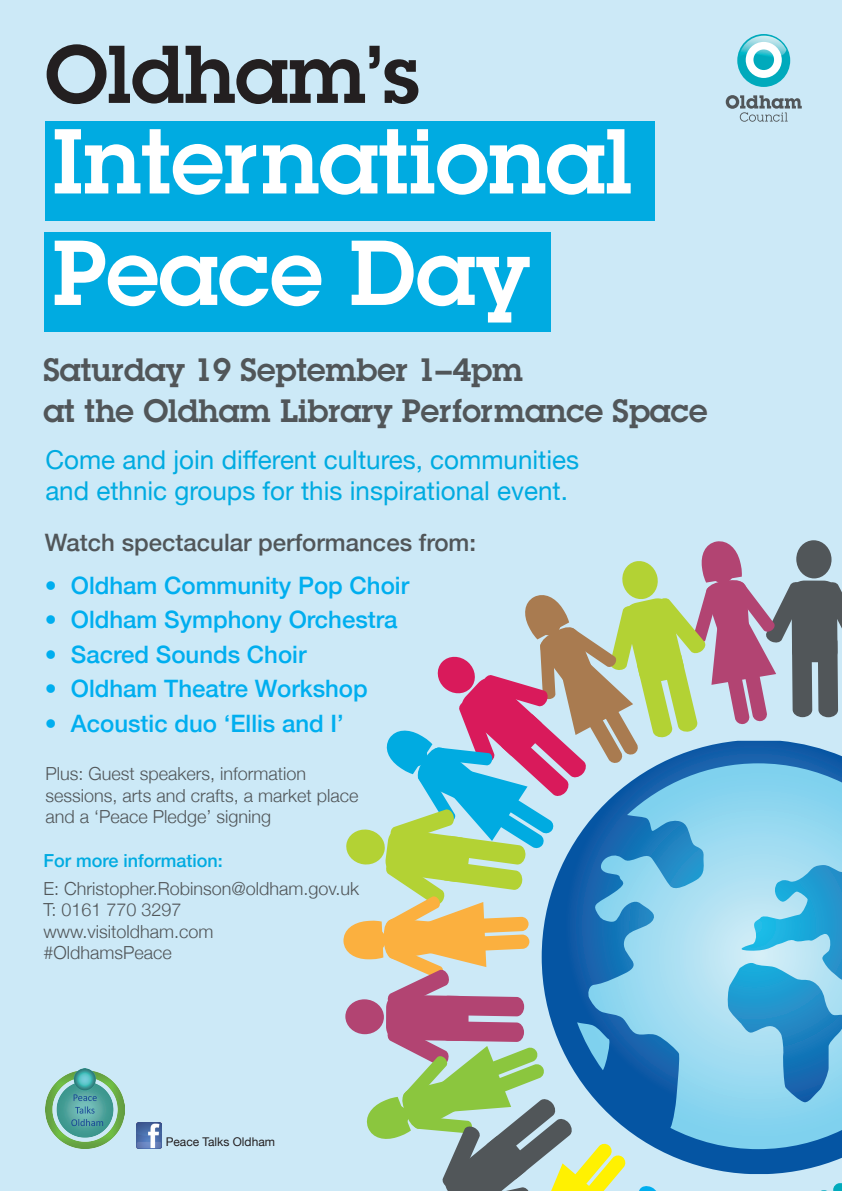
<style>
.page{position:relative;width:842px;height:1191px;background:#cce9f7}
.page>*{position:absolute;margin:0;border:0;box-sizing:border-box;transform-origin:0 0}
.t1{font:600 90px/111.5px "Lubalin Graph Std";color:#fff}
.t2{font:600 80px "Lubalin Graph Std";color:#231f20}
.t3{font:600 31.7px/41.4px "Lubalin Graph Std";color:#515659}
.t4{font:26px/31px "Helvetica Neue";color:#00abe1}
.t5{font:500 24px "Helvetica Neue";color:#00aeef}
.t6{font:500 24px "Helvetica Neue";color:#515659}
.t7{font:300 18px/21.6px "Helvetica Neue";color:#515659}
.t8{font:500 18px "Helvetica Neue";color:#00abe1}
.t9{font:12px "Helvetica Neue";color:#231f20}
</style>
<div class="page">
<div style="left:45px;top:121px;width:610px;height:99px;background:#00abe1"></div>
<div style="left:45px;top:232px;width:506px;height:100px;background:#00abe1"></div>
<svg style="left:343px;top:540px;width:499px;height:651px"></svg>
<svg style="left:726px;top:95px;width:76px;height:27px"></svg>
<div style="left:737px;top:34px;width:53px;height:53px;background:#00aabc;border-radius:50%"></div>
<svg style="left:739px;top:36px;width:47px;height:42px"></svg>
<img style="left:136px;top:1123px;width:26px;height:25px">
<img style="left:45px;top:1068px;width:80px;height:80px">
<h2 class="t2" style="left:45px;top:22px;width:376px">Oldham’s</h2>
<h1 class="t1" style="left:53px;top:104px;width:581px">International<br>Peace Day</h1>
<h3 class="t3" style="left:43px;top:348px;width:666px">Saturday 19 September 1–4pm<br>at the Oldham Library Performance Space</h3>
<h3 class="t4" style="left:45px;top:446px;width:535px">Come and join different cultures, communities and ethnic groups for this inspirational event.</h3>
<h3 class="t6" style="left:45px;top:523px;width:433px">Watch spectacular performances from:</h3>
<h3 class="t5" style="left:45px;top:566px;width:366px">• Oldham Community Pop Choir</h3>
<h3 class="t5" style="left:45px;top:600px;width:354px">• Oldham Symphony Orchestra</h3>
<h3 class="t5" style="left:45px;top:635px;width:263px">• Sacred Sounds Choir</h3>
<h3 class="t5" style="left:45px;top:669px;width:324px">• Oldham Theatre Workshop</h3>
<h3 class="t5" style="left:45px;top:704px;width:301px">• Acoustic duo ‘Ellis and I’</h3>
<p class="t7" style="left:45px;top:761px;width:315px">Plus: Guest speakers, information sessions, arts and crafts, a market place and a ‘Peace Pledge’ signing</p>
<p class="t8" style="left:43px;top:846px;width:181px">For more information:</p>
<p class="t7" style="left:43px;top:876px;width:317px">E: Christopher.Robinson@oldham.gov.uk<br>T: 0161 770 3297<br>www.visitoldham.com<br>#OldhamsPeace</p>
<p class="t9" style="left:166px;top:1132px;width:111px">Peace Talks Oldham</p>
</div>
